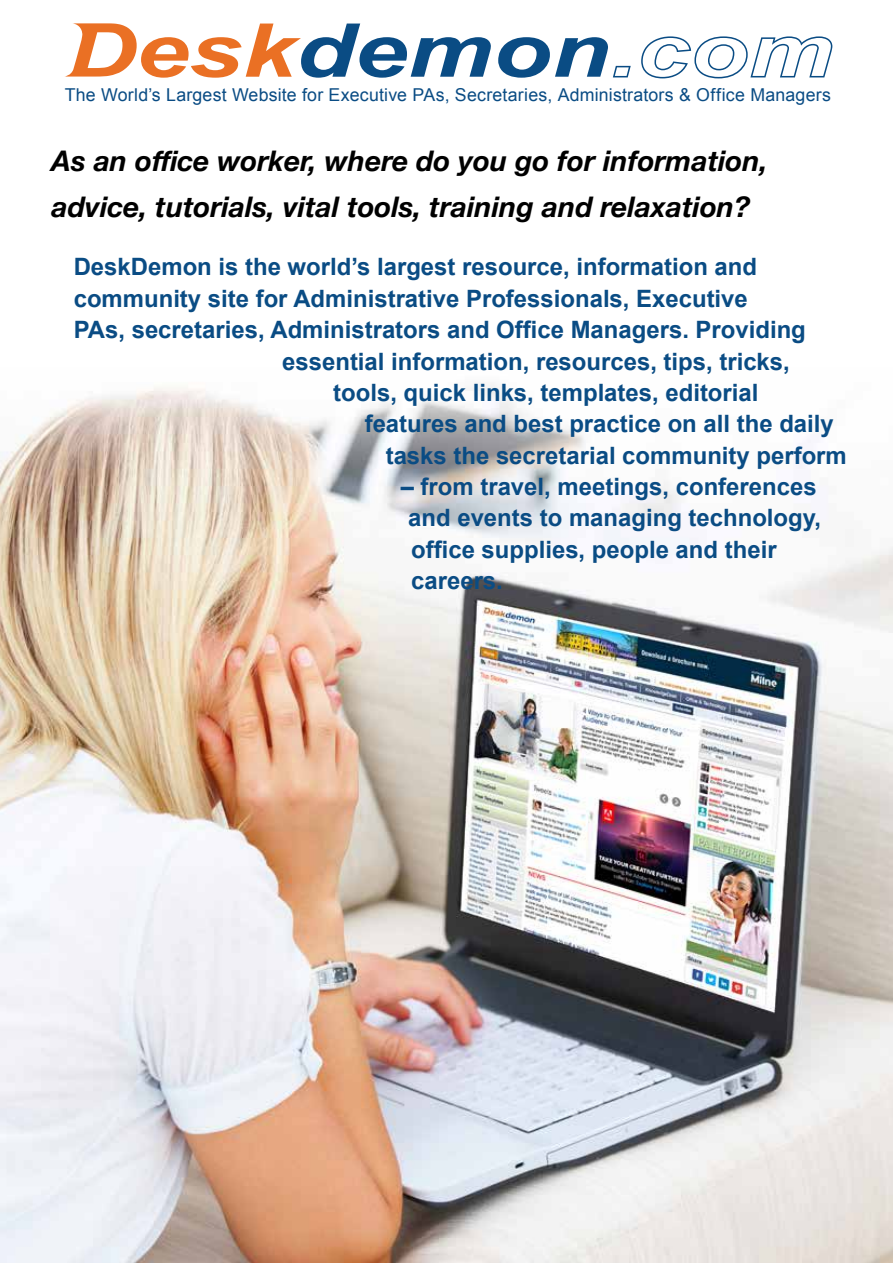
<style>
.page{position:relative;width:893px;height:1263px;background:#fff}
.page>*{position:absolute;margin:0;border:0;box-sizing:border-box;transform-origin:0 0}
.t1{font:italic 700 28.35px/46.3px "Helvetica Neue";color:#000}
.t2{font:700 23.85px/31.3px "Arial";color:#0a4c84}
.t3{font:17.7px "Arial";letter-spacing:.015em;color:#0a4c84}
</style>
<div class="page">
<img style="left:0;top:384px;width:893px;height:879px">
<svg style="left:65px;top:23px;width:426px;height:55px"></svg>
<svg style="left:498px;top:37px;width:133px;height:41px"></svg>
<svg style="left:641px;top:36px;width:191px;height:42px"></svg>
<p class="t3" style="left:65px;top:83px;width:768px">The World’s Largest Website for Executive PAs, Secretaries, Administrators &amp; Office Managers</p>
<p class="t1" style="left:52px;top:138px;width:717px">As an office worker, where do you go for information, advice, tutorials, vital tools, training and relaxation?</p>
<p class="t2" style="left:74px;top:252px;width:685px">DeskDemon is the world’s largest resource, information and</p>
<p class="t2" style="left:74px;top:283px;width:676px">community site for Administrative Professionals, Executive</p>
<p class="t2" style="left:74px;top:315px;width:734px">PAs, secretaries, Administrators and Office Managers. Providing</p>
<p class="t2" style="left:282px;top:346px;width:509px">essential information, resources, tips, tricks,</p>
<p class="t2" style="left:333px;top:378px;width:427px">tools, quick links, templates, editorial</p>
<p class="t2" style="left:365px;top:409px;width:471px">features and best practice on all the daily</p>
<p class="t2" style="left:386px;top:440px;width:463px">tasks the secretarial community perform</p>
<p class="t2" style="left:408px;top:472px;width:414px;text-indent:-8px">– from travel, meetings, conferences and events to managing technology, office supplies, people and their careers.</p>
</div>
